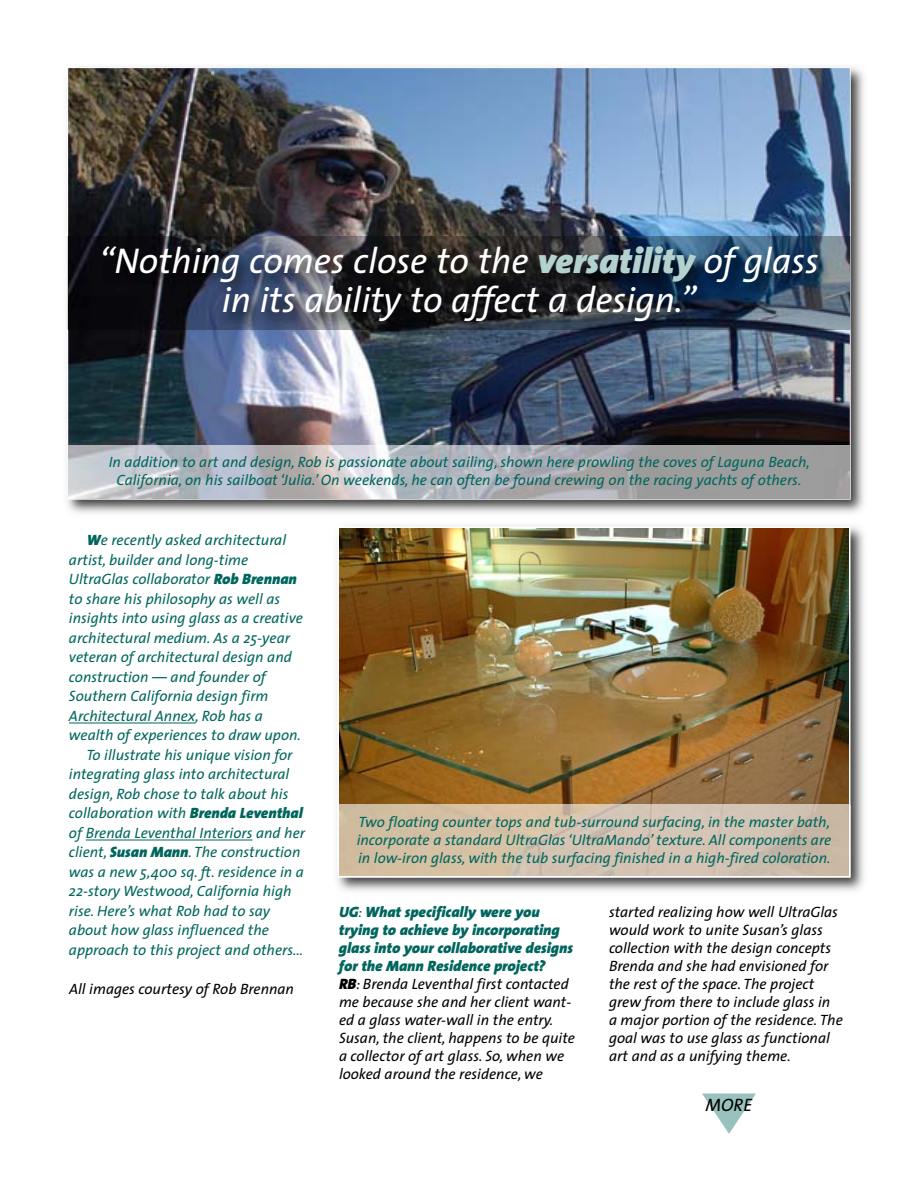
<style>
.page{position:relative;width:918px;height:1188px;background:#fff}
.page>*{position:absolute;margin:0;border:0;box-sizing:border-box;transform-origin:0 0}
.t1{font:italic 36px/39px "The Sans";color:#fff;text-align:center}
.t2{font:italic 18px "The Sans";color:#000}
.t3{font:italic 15px/18px "The Sans";color:#00665d;text-align:justify}
.t4{font:italic 15px/18px "The Sans";color:#000}
.s1{font-weight:900;color:#b3d1ce}
.s2{font-weight:900}
.s3{font-weight:900;color:#00665d}
.s4{color:#00665d}
</style>
<div class="page">
<hr style="left:69px;top:723px;width:126px;height:1px;background:#00665d">
<hr style="left:86px;top:840px;width:166px;height:1px;background:#00665d">
<svg style="left:702px;top:1094px;width:54px;height:40px"></svg>
<img style="left:67px;top:67px;width:797px;height:446px">
<img style="left:68px;top:236px;width:782px;height:93px">
<img style="left:337px;top:526px;width:527px;height:365px">
<img style="left:341px;top:529px;width:506px;height:276px">
<svg style="left:338px;top:805px;width:512px;height:73px"></svg>
<img style="left:339px;top:805px;width:510px;height:71px">
<img style="left:68px;top:446px;width:782px;height:53px">
<p class="t1" style="left:99px;top:245px;width:721px">“Nothing comes close to the <span class="s1">versatility</span> of glass in its ability to affect a design.”</p>
<p class="t3" style="left:109px;top:455px;width:703px;text-align:center">In addition to art and design, Rob is passionate about sailing, shown here prowling the coves of Laguna Beach,<br>California, on his sailboat ‘Julia.’ On weekends, he can often be found crewing on the racing yachts of others.</p>
<p class="t3" style="left:87px;top:533px;width:201px"><span class="s2">W</span>e recently asked architectural</p>
<p class="t3" style="left:69px;top:552px;width:181px">artist, builder and long-time</p>
<p class="t3" style="left:69px;top:572px;width:229px">UltraGlas collaborator <span class="s2">Rob Brennan</span></p>
<p class="t3" style="left:69px;top:591px;width:213px">to share his philosophy as well as</p>
<p class="t3" style="left:69px;top:611px;width:236px">insights into using glass as a creative</p>
<p class="t3" style="left:69px;top:630px;width:223px">architectural medium. As a 25-year</p>
<p class="t3" style="left:69px;top:650px;width:224px">veteran of architectural design and</p>
<p class="t3" style="left:69px;top:669px;width:198px">construction — and founder of</p>
<p class="t3" style="left:69px;top:689px;width:201px">Southern California design firm</p>
<p class="t3" style="left:69px;top:708px;width:196px">Architectural Annex, Rob has a</p>
<p class="t3" style="left:69px;top:728px;width:233px">wealth of experiences to draw upon.</p>
<p class="t3" style="left:86px;top:747px;width:208px">To illustrate his unique vision for</p>
<p class="t3" style="left:69px;top:767px;width:222px">integrating glass into architectural</p>
<p class="t3" style="left:69px;top:786px;width:221px">design, Rob chose to talk about his</p>
<p class="t3" style="left:69px;top:806px;width:235px">collaboration with <span class="s2">Brenda Leventhal</span></p>
<p class="t3" style="left:69px;top:825px;width:238px">of Brenda Leventhal Interiors and her</p>
<p class="t3" style="left:69px;top:845px;width:233px">client, <span class="s2">Susan Mann</span>. The construction</p>
<p class="t3" style="left:69px;top:864px;width:237px">was a new 5,400 sq. ft. residence in a</p>
<p class="t3" style="left:69px;top:884px;width:224px">22-story Westwood, California high</p>
<p class="t3" style="left:69px;top:903px;width:203px">rise. Here’s what Rob had to say</p>
<p class="t3" style="left:69px;top:923px;width:202px">about how glass influenced the</p>
<p class="t3" style="left:69px;top:942px;width:236px">approach to this project and others...</p>
<p class="t4" style="left:69px;top:981px;width:227px">All images courtesy of Rob Brennan</p>
<p class="t3" style="left:357px;top:814px;width:476px">Two floating counter tops and tub-surround surfacing, in the master bath, incorporate a standard UltraGlas ‘UltraMando’ texture. All components are in low-iron glass, with the tub surfacing finished in a high-fired coloration.</p>
<p class="t4" style="left:339px;top:905px;width:238px"><span class="s3">UG</span><span class="s4">:</span> <span class="s3">What specifically were you trying to achieve by incorporating glass into your collaborative designs for the Mann Residence project?<br></span><span class="s2">RB</span>: Brenda Leventhal first contacted me because she and her client want&shy;ed a glass water-wall in the entry.<br>Susan, the client, happens to be quite a collector of art glass. So, when we looked around the residence, we</p>
<p class="t4" style="left:609px;top:905px;width:235px">started realizing how well UltraGlas would work to unite Susan’s glass collection with the design concepts Brenda and she had envisioned for the rest of the space. The project grew from there to include glass in<br>a major portion of the residence. The goal was to use glass as functional art and as a unifying theme.</p>
<p class="t2" style="left:706px;top:1098px;width:48px">MORE</p>
</div>
